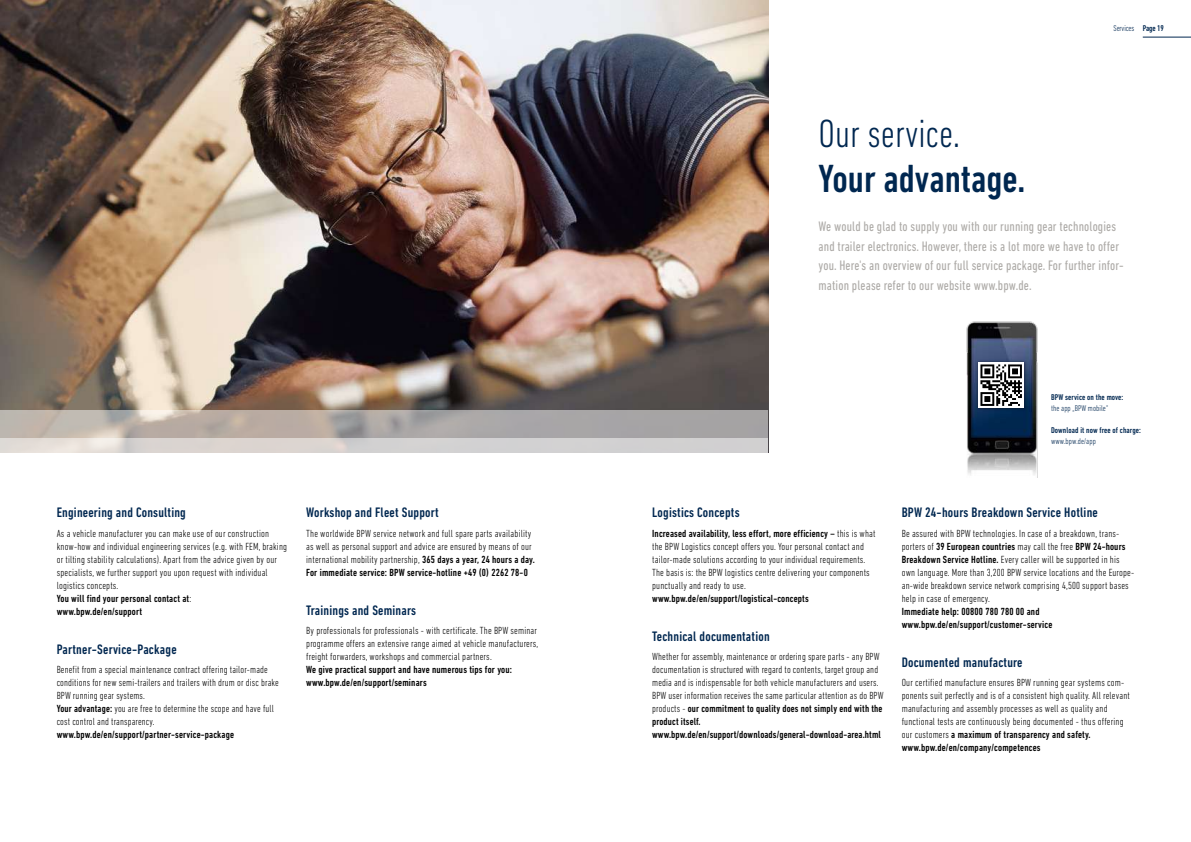
<style>
.page{position:relative;width:1191px;height:842px;background:#fff}
.page>*{position:absolute;margin:0;border:0;box-sizing:border-box;transform-origin:0 0}
.t1{font:500 condensed 40px "DIN Next LT Pro";color:#002750}
.t2{font:300 condensed 40px "DIN Next LT Pro";color:#002750}
.t3{font:condensed 14px/19.5px "DIN Next LT Pro";letter-spacing:.01em;color:#adaaa7}
.t4{font:500 condensed 14px "DIN Next LT Pro";letter-spacing:.015em;color:#002750}
.t5{font:300 condensed 10.5px/13px "DIN Next LT Pro";letter-spacing:.015em;color:#000}
.t6{font:500 condensed 10.5px/13px "DIN Next LT Pro";letter-spacing:.015em;color:#000}
.t7{font:500 condensed 8.5px "DIN Next LT Pro";letter-spacing:.01em;color:#002750}
.t8{font:300 condensed 8.5px "DIN Next LT Pro";letter-spacing:.01em;color:#002750}
.t9{font:300 condensed 8.5px "DIN Next LT Pro";letter-spacing:-.015em;color:#002750}
.s1{font-weight:500}
</style>
<div class="page">
<img style="left:0;top:0;width:768px;height:410px">
<svg style="left:0;top:410px;width:768px;height:28px;background:#b0aaa6"></svg>
<svg style="left:0;top:438px;width:768px;height:14px;background:#d7d4d2"></svg>
<img style="left:966px;top:321px;width:72px;height:156px">
<hr style="left:1142px;top:37px;width:49px;height:1px;background:#002750">
<div style="left:975px;top:359px;width:52px;height:52px;background:#000;opacity:.5"></div>
<div style="left:978px;top:362px;width:46px;height:46px;background:#fff"></div>
<svg style="left:980px;top:364px;width:42px;height:42px"></svg>
<h2 class="t4" style="left:57px;top:505px;width:131px">Engineering and Consulting</h2>
<p class="t5" style="left:57px;top:527px;width:232px">As a vehicle manufacturer you can make use of our construction know-how and individual engineering services (e.g. with FEM, braking or tilting stability calculations). Apart from the advice given by our specialists, we further support you upon request with individual logistics concepts.<br><span class="s1">You will find your personal contact at</span>:<br><span class="s1">www.bpw.de/en/support</span></p>
<h2 class="t4" style="left:57px;top:641px;width:121px">Partner-Service-Package</h2>
<p class="t5" style="left:57px;top:663px;width:224px">Benefit from a special maintenance contract offering tailor-made conditions for new semi-trailers and trailers with drum or disc brake BPW running gear systems.<br><span class="s1">Your advantage:</span> you are free to determine the scope and have full cost control and transparency.</p>
<p class="t6" style="left:57px;top:728px;width:179px">www.bpw.de/en/support/partner-service-package</p>
<h2 class="t4" style="left:306px;top:505px;width:134px">Workshop and Fleet Support</h2>
<p class="t5" style="left:306px;top:527px;width:230px">The worldwide BPW service network and full spare parts availability as well as personal support and advice are ensured by means of our international mobility partnership, <span class="s1">365 days a year, 24 hours a day.<br>For immediate service: BPW service-hotline +49 (0) 2262 78-0</span></p>
<h2 class="t4" style="left:306px;top:602px;width:111px">Trainings and Seminars</h2>
<p class="t5" style="left:306px;top:624px;width:233px;text-align:justify">By professionals for professionals - with certificate. The BPW seminar programme offers an extensive range aimed at vehicle manufacturers, freight forwarders, workshops and commercial partners.</p>
<p class="t6" style="left:306px;top:663px;width:207px">We give practical support and have numerous tips for you: www.bpw.de/en/support/seminars</p>
<p class="t9" style="left:1113px;top:23px;width:52px">Services <span class="s1">Page 19</span></p>
<h1 class="t2" style="left:818px;top:111px;width:143px">Our service.</h1>
<h1 class="t1" style="left:818px;top:156px;width:208px">Your advantage.</h1>
<p class="t3" style="left:818px;top:217px;width:307px">We would be glad to supply you with our running gear technologies and trailer electronics. However, there is a lot more we have to offer you. Here's an overview of our full service package. For further infor&shy;mation please refer to our website www.bpw.de.</p>
<p class="t7" style="left:1051px;top:393px;width:74px">BPW service on the move:</p>
<p class="t8" style="left:1051px;top:404px;width:58px">the app „BPW mobile“</p>
<p class="t7" style="left:1051px;top:426px;width:91px">Download it now free of charge:</p>
<p class="t8" style="left:1051px;top:437px;width:46px">www.bpw.de/app</p>
<h2 class="t4" style="left:652px;top:505px;width:89px">Logistics Concepts</h2>
<p class="t5" style="left:652px;top:527px;width:225px"><span class="s1">Increased availability, less effort, more efficiency –</span> this is what the BPW Logistics concept offers you. Your personal contact and tailor-made solutions according to your individual requirements.<br>The basis is: the BPW logistics centre delivering your components punctually and ready to use.</p>
<p class="t6" style="left:652px;top:592px;width:158px">www.bpw.de/en/support/logistical-concepts</p>
<h2 class="t4" style="left:652px;top:628px;width:119px">Technical documentation</h2>
<p class="t5" style="left:652px;top:650px;width:233px">Whether for assembly, maintenance or ordering spare parts - any BPW documentation is structured with regard to contents, target group and media and is indispensable for both vehicle manufacturers and users.<br>BPW user information receives the same particular attention as do BPW products - <span class="s1">our commitment to quality does not simply end with the product itself. www.bpw.de/en/support/downloads/general-download-area.html</span></p>
<h2 class="t4" style="left:901px;top:505px;width:198px">BPW 24-hours Breakdown Service Hotline</h2>
<p class="t5" style="left:901px;top:527px;width:234px">Be assured with BPW technologies. In case of a breakdown, trans&shy;porters of <span class="s1">39 European countries</span> may call the free <span class="s1">BPW 24-hours Breakdown Service Hotline.</span> Every caller will be supported in his own language. More than 3,200 BPW service locations and the Europe&shy;an-wide breakdown service network comprising 4,500 support bases help in case of emergency.</p>
<p class="t6" style="left:901px;top:605px;width:152px">Immediate help: 00800 780 780 00 and www.bpw.de/en/support/customer-service</p>
<h2 class="t4" style="left:901px;top:654px;width:122px">Documented manufacture</h2>
<p class="t5" style="left:901px;top:676px;width:230px">Our certified manufacture ensures BPW running gear systems com&shy;ponents suit perfectly and is of a consistent high quality. All relevant manufacturing and assembly processes as well as quality and functional tests are continuously being documented - thus offering our customers <span class="s1">a maximum of transparency and safety. www.bpw.de/en/company/competences</span></p>
</div>
